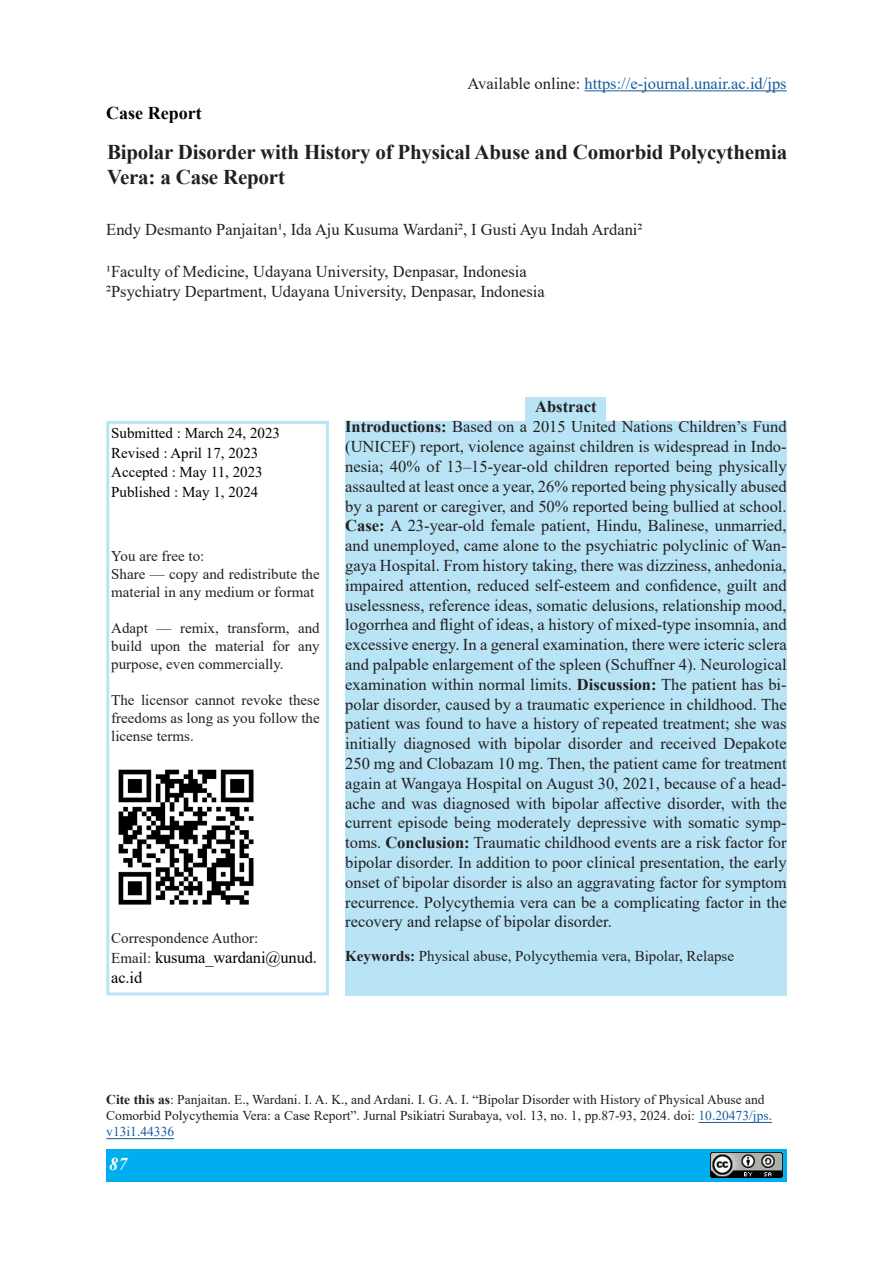
<style>
.page{position:relative;width:893px;height:1263px;background:#fff}
.page>*{position:absolute;margin:0;border:0;box-sizing:border-box;transform-origin:0 0}
.t1{font:700 21px/25.2px "Times New Roman";letter-spacing:-.01em;color:#231f20}
.t2{font:700 18px "Times New Roman";color:#000}
.t3{font:italic 700 18px "Times New Roman";color:#fff}
.t4{font:16.5px/19.8px "Times New Roman";color:#231f20;text-align:justify}
.t5{font:16.5px "Times New Roman";color:#175d9e}
.t6{font:16.5px/19.8px "Times New Roman";letter-spacing:-.01em;color:#000}
.t7{font:700 16.5px "Times New Roman";color:#231f20}
.t8{font:15px "Times New Roman";color:#000}
.t9{font:15px "Times New Roman";color:#231f20}
.t10{font:14.85px/18px "Times New Roman";color:#231f20;text-align:justify}
.t11{font:13.5px/16.2px "Times New Roman";color:#231f20}
.s1{color:#231f20}
.s2{font-weight:700}
.s3{font-size:15px;color:#231f20}
.s4{color:#175d9e}
</style>
<div class="page">
<div style="left:106px;top:1149px;width:681px;height:32px;background:#00aeef"></div>
<hr style="left:585px;top:90px;width:202px;height:1px;background:#175d9e">
<img style="left:710px;top:1152px;width:72px;height:26px">
<div style="left:345px;top:421px;width:442px;height:574px;background:#b9e4f6"></div>
<div style="left:526px;top:397px;width:80px;height:24px;background:#b9e4f6"></div>
<div style="left:106px;top:421px;width:223px;height:574px;border:3px solid #b9e4f6"></div>
<img style="left:118px;top:769px;width:136px;height:136px">
<hr style="left:698px;top:1122px;width:74px;height:1px;background:#175d9e">
<hr style="left:106px;top:1138px;width:68px;height:1px;background:#175d9e">
<p class="t2" style="left:106px;top:99px;width:97px">Case Report</p>
<p class="t5" style="left:468px;top:72px;width:321px"><span class="s1">Available online:</span> https://e-journal.unair.ac.id/jps</p>
<p class="t1" style="left:107px;top:139px;width:682px">Bipolar Disorder with History of Physical Abuse and Comorbid Polycythemia<br>Vera: a Case Report</p>
<p class="t4" style="left:106px;top:219px;width:538px">Endy Desmanto Panjaitan1, Ida Aju Kusuma Wardani2, I Gusti Ayu Indah Ardani2</p>
<p class="t4" style="left:106px;top:261px;width:422px">1Faculty of Medicine, Udayana University, Denpasar, Indonesia</p>
<p class="t4" style="left:106px;top:281px;width:440px">2Psychiatry Department, Udayana University, Denpasar, Indonesia</p>
<p class="t7" style="left:535px;top:395px;width:63px">Abstract</p>
<p class="t4" style="left:345px;top:416px;width:443px"><span class="s2">Introductions:</span> Based on a 2015 United Nations Children’s Fund (UNICEF) report, violence against children is widespread in Indo&shy;nesia; 40% of 13–15-year-old children reported being physically assaulted at least once a year, 26% reported being physically abused by a parent or caregiver, and 50% reported being bullied at school.<br><span class="s2">Case:</span> A 23-year-old female patient, Hindu, Balinese, unmarried, and unemployed, came alone to the psychiatric polyclinic of Wan&shy;gaya Hospital. From history taking, there was dizziness, anhedonia, impaired attention, reduced self-esteem and confidence, guilt and uselessness, reference ideas, somatic delusions, relationship mood, logorrhea and flight of ideas, a history of mixed-type insomnia, and excessive energy. In a general examination, there were icteric sclera and palpable enlargement of the spleen (Schuffner 4). Neurological examination within normal limits. <span class="s2">Discussion:</span> The patient has bi&shy;polar disorder, caused by a traumatic experience in childhood. The patient was found to have a history of repeated treatment; she was initially diagnosed with bipolar disorder and received Depakote 250 mg and Clobazam 10 mg. Then, the patient came for treatment again at Wangaya Hospital on August 30, 2021, because of a head&shy;ache and was diagnosed with bipolar affective disorder, with the current episode being moderately depressive with somatic symp&shy;toms. <span class="s2">Conclusion:</span> Traumatic childhood events are a risk factor for bipolar disorder. In addition to poor clinical presentation, the early onset of bipolar disorder is also an aggravating factor for symptom recurrence. Polycythemia vera can be a complicating factor in the recovery and relapse of bipolar disorder.</p>
<p class="t8" style="left:111px;top:423px;width:170px">Submitted : March 24, 2023</p>
<p class="t8" style="left:111px;top:442px;width:149px">Revised : April 17, 2023</p>
<p class="t8" style="left:111px;top:462px;width:153px">Accepted : May 11, 2023</p>
<p class="t8" style="left:111px;top:481px;width:149px">Published : May 1, 2024</p>
<p class="t10" style="left:111px;top:546px;width:95px">You are free to:</p>
<p class="t10" style="left:111px;top:564px;width:210px">Share — copy and redistribute the material in any medium or format</p>
<p class="t10" style="left:111px;top:618px;width:210px">Adapt — remix, transform, and build upon the material for any purpose, even commercially.</p>
<p class="t10" style="left:111px;top:690px;width:210px">The licensor cannot revoke these freedoms as long as you follow the license terms.</p>
<p class="t9" style="left:111px;top:927px;width:149px">Correspondence Author:</p>
<p class="t6" style="left:111px;top:947px;width:207px"><span class="s3">Email:</span> kusuma_wardani@unud. ac.id</p>
<p class="t9" style="left:345px;top:945px;width:390px"><span class="s2">Keywords:</span> Physical abuse, Polycythemia vera, Bipolar, Relapse</p>
<p class="t11" style="left:106px;top:1090px;width:667px"><span class="s2">Cite this as</span>: Panjaitan. E., Wardani. I. A. K., and Ardani. I. G. A. I. “Bipolar Disorder with History of Physical Abuse and<br>Comorbid Polycythemia Vera: a Case Report”. Jurnal Psikiatri Surabaya, vol. 13, no. 1, pp.87-93, 2024. doi: <span class="s4">10.20473/jps. v13i1.44336</span></p>
<p class="t3" style="left:109px;top:1152px;width:19px">87</p>
</div>
